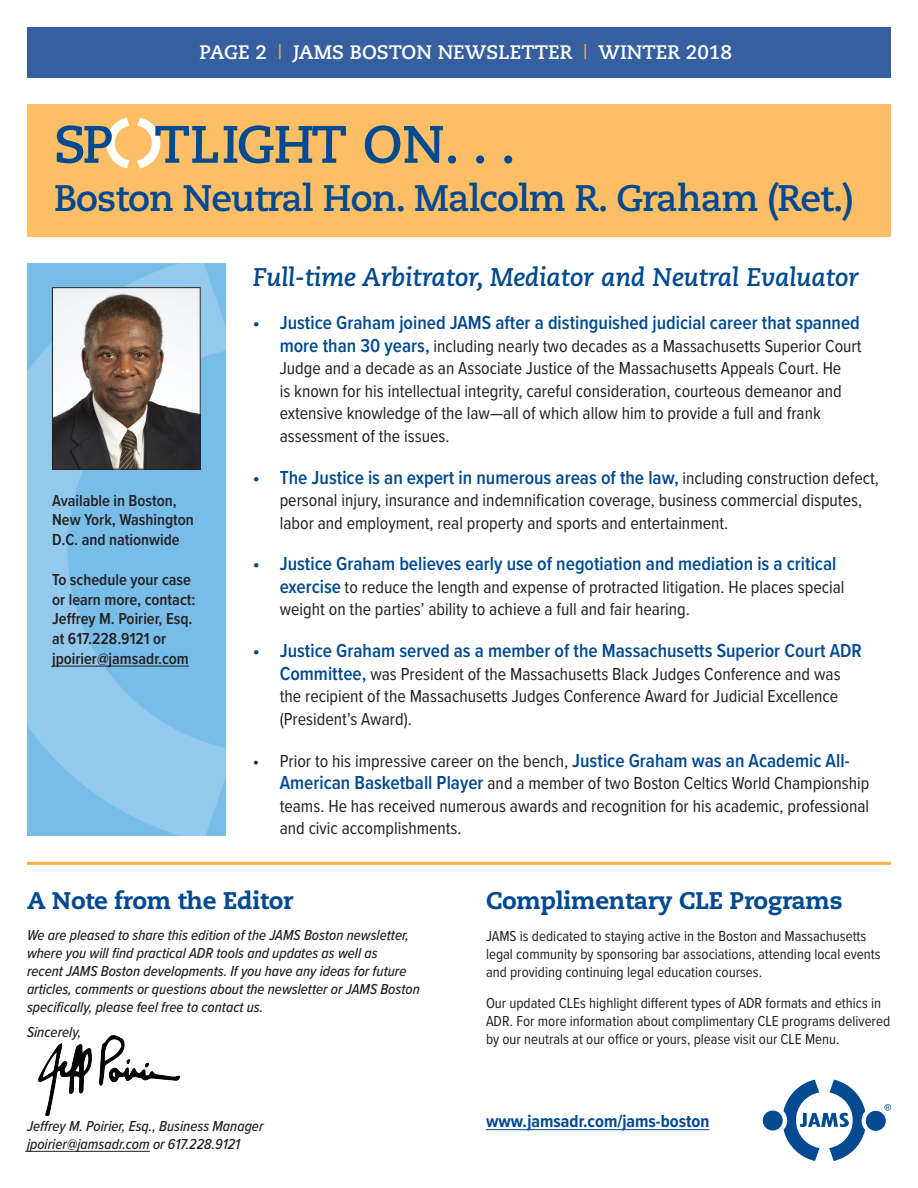
<style>
.page{position:relative;width:918px;height:1188px;background:#fff}
.page>*{position:absolute;margin:0;border:0;box-sizing:border-box;transform-origin:0 0}
.t1{font:700 52.5px "Caecilia";letter-spacing:-.02em;color:#014990}
.t2{font:700 36.9px "Caecilia";letter-spacing:-.025em;color:#014990}
.t3{font:italic 700 25.5px "Caecilia";letter-spacing:-.01em;color:#014990}
.t4{font:800 24px "Caecilia";letter-spacing:-.01em;color:#014990}
.t5{font:600 19.5px "Proxima Nova Cond";color:#014990}
.t6{font:700 19.5px "Caecilia";color:#fff}
.t7{font:18px/22.5px "Proxima Nova Cond";color:#231f20}
.t8{font:700 18px "Proxima Nova Cond";color:#014990}
.t9{font:600 16.5px/19.8px "Proxima Nova Cond";color:#231f20}
.t10{font:italic 500 15px/18px "Proxima Nova Cond";color:#231f20}
.t11{font:15px/18px "Proxima Nova Cond";color:#231f20}
.s1{font-weight:400;color:#fbb03f}
.s2{font-weight:600;font-size:19.5px;color:#014990}
.s3{font-weight:400;font-size:18px;color:#231f20}
</style>
<div class="page">
<svg style="left:27px;top:263px;width:199px;height:573px;background:#82c1e9"></svg>
<div style="left:27px;top:104px;width:864px;height:133px;background:#fdbf66"></div>
<svg style="left:106px;top:118px;width:24px;height:50px"></svg>
<svg style="left:137px;top:118px;width:23px;height:50px"></svg>
<div style="left:27px;top:27px;width:864px;height:51px;background:#365fa0"></div>
<hr style="left:27px;top:1151px;width:123px;height:1px;background:#231f20">
<img style="left:38px;top:1035px;width:142px;height:82px">
<hr style="left:486px;top:1129px;width:223px;height:1px;background:#014990">
<svg style="left:884px;top:1104px;width:7px;height:7px"></svg>
<div style="left:763px;top:1111px;width:20px;height:20px;background:#014990;border-radius:50%"></div>
<svg style="left:783px;top:1080px;width:82px;height:81px"></svg>
<div style="left:866px;top:1111px;width:20px;height:20px;background:#014990;border-radius:50%"></div>
<img style="left:54px;top:289px;width:145px;height:179px">
<div style="left:52px;top:287px;width:149px;height:183px;border:1px solid #231f20"></div>
<hr style="left:27px;top:862px;width:864px;height:3px;background:#fbb03f">
<hr style="left:52px;top:666px;width:137px;height:1px;background:#231f20">
<p class="t6" style="left:200px;top:41px;width:534px">PAGE 2 <span class="s1">|</span> JAMS BOSTON NEWSLETTER <span class="s1">|</span> WINTER 2018</p>
<h1 class="t1" style="left:54px;top:114px;width:464px">SP TLIGHT ON. . .</h1>
<h2 class="t2" style="left:54px;top:176px;width:801px">Boston Neutral Hon. Malcolm R. Graham (Ret.)</h2>
<p class="t9" style="left:52px;top:490px;width:143px">Available in Boston,<br>New York, Washington<br>D.C. and nationwide</p>
<p class="t9" style="left:52px;top:570px;width:145px">To schedule your case or learn more, contact:<br>Jeffrey M. Poirier, Esq. at 617.228.9121 or jpoirier@jamsadr.com</p>
<h3 class="t3" style="left:253px;top:263px;width:608px">Full-time Arbitrator, Mediator and Neutral Evaluator</h3>
<p class="t5" style="left:253px;top:311px;width:609px">• Justice Graham joined JAMS after a distinguished judicial career that spanned</p>
<p class="t7" style="left:280px;top:335px;width:583px"><span class="s2">more than 30 years,</span> including nearly two decades as a Massachusetts Superior Court Judge and a decade as an Associate Justice of the Massachusetts Appeals Court. He<br>is known for his intellectual integrity, careful consideration, courteous demeanor and extensive knowledge of the law—all of which allow him to provide a full and frank assessment of the issues.</p>
<p class="t5" style="left:253px;top:465px;width:628px">• The Justice is an expert in numerous areas of the law, <span class="s3">including construction defect,</span></p>
<p class="t7" style="left:280px;top:489px;width:584px">personal injury, insurance and indemnification coverage, business commercial disputes, labor and employment, real property and sports and entertainment.</p>
<p class="t5" style="left:253px;top:552px;width:585px">• Justice Graham believes early use of negotiation and mediation is a critical</p>
<p class="t7" style="left:280px;top:576px;width:566px"><span class="s2">exercise</span> to reduce the length and expense of protracted litigation. He places special weight on the parties’ ability to achieve a full and fair hearing.</p>
<p class="t5" style="left:253px;top:639px;width:611px">• Justice Graham served as a member of the Massachusetts Superior Court ADR</p>
<p class="t7" style="left:280px;top:663px;width:562px"><span class="s2">Committee,</span> was President of the Massachusetts Black Judges Conference and was the recipient of the Massachusetts Judges Conference Award for Judicial Excellence (President’s Award).</p>
<p class="t7" style="left:280px;top:750px;width:591px;text-indent:-27px">• Prior to his impressive career on the bench, <span class="s2">Justice Graham was an Academic All-American Basketball Player</span> and a member of two Boston Celtics World Championship teams. He has received numerous awards and recognition for his academic, professional and civic accomplishments.</p>
<h3 class="t4" style="left:27px;top:885px;width:268px">A Note from the Editor</h3>
<p class="t10" style="left:27px;top:926px;width:394px">We are pleased to share this edition of the JAMS Boston newsletter, where you will find practical ADR tools and updates as well as<br>recent JAMS Boston developments. If you have any ideas for future articles, comments or questions about the newsletter or JAMS Boston specifically, please feel free to contact us.</p>
<p class="t10" style="left:27px;top:1023px;width:56px">Sincerely,</p>
<p class="t10" style="left:27px;top:1118px;width:238px">Jeffrey M. Poirier, Esq., Business Manager jpoirier@jamsadr.com or 617.228.9121</p>
<h3 class="t4" style="left:486px;top:886px;width:358px">Complimentary CLE Programs</h3>
<p class="t11" style="left:486px;top:927px;width:396px">JAMS is dedicated to staying active in the Boston and Massachusetts legal community by sponsoring bar associations, attending local events and providing continuing legal education courses.</p>
<p class="t11" style="left:486px;top:994px;width:406px">Our updated CLEs highlight different types of ADR formats and ethics in<br>ADR. For more information about complimentary CLE programs delivered by our neutrals at our office or yours, please visit our CLE Menu.</p>
<p class="t8" style="left:486px;top:1111px;width:225px">www.jamsadr.com/jams-boston</p>
</div>
